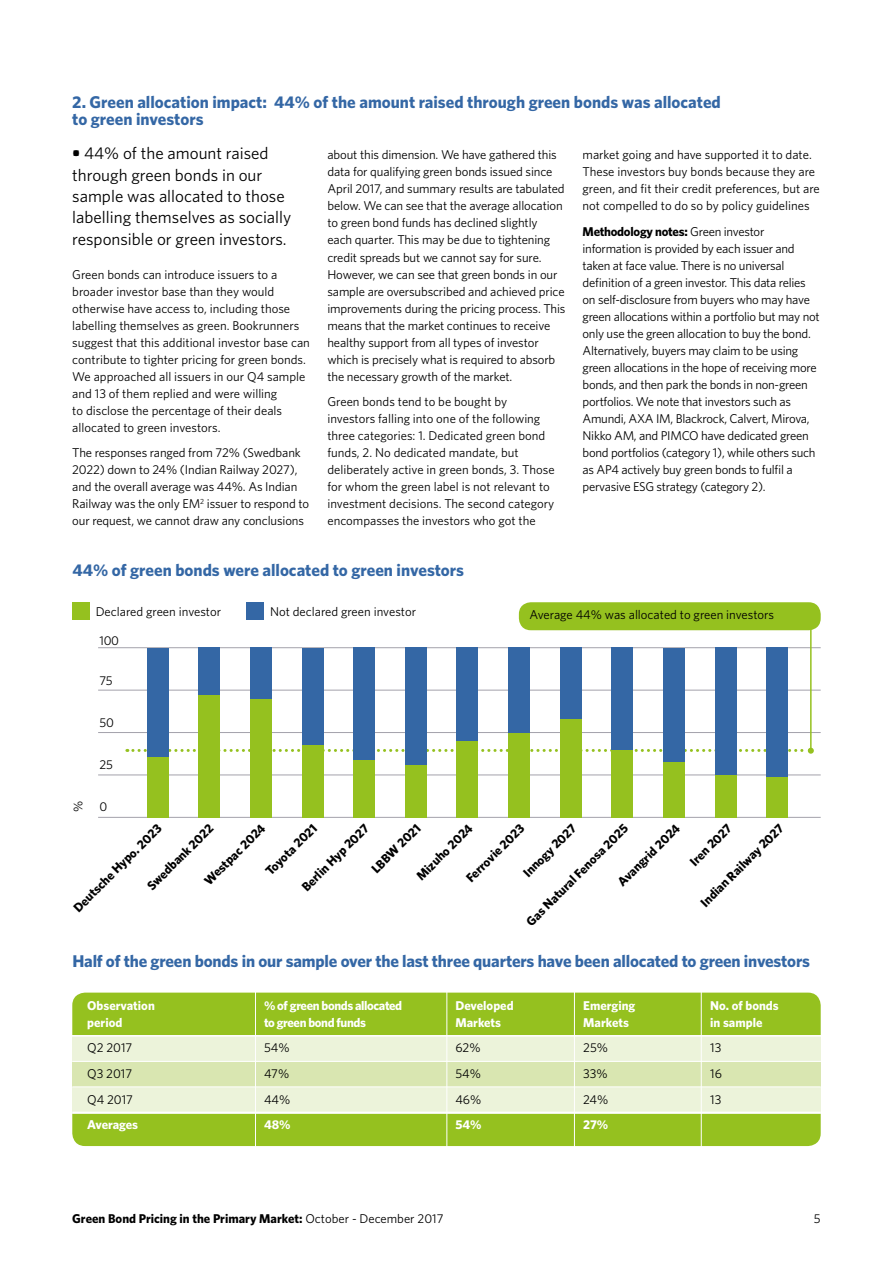
<style>
.page{position:relative;width:893px;height:1263px;background:#fff}
.page>*{position:absolute;margin:0;border:0;box-sizing:border-box;transform-origin:0 0}
.t1{font:700 16.95px/17px "Whitney";letter-spacing:-.005em;color:#3467a5}
.t2{font:16.95px/21.3px "Whitney";color:#000}
.t3{font:12.75px/17px "Whitney";letter-spacing:-.01em;color:#000}
.t4{font:700 12.75px "Whitney";color:#000}
.t5{font:700 12.75px/17px "Whitney";color:#fff}
.t6{font:700 12.75px/17px "Whitney";letter-spacing:-.03em;color:#fff}
.s1{font-weight:700}
.s2{font-weight:400}
</style>
<div class="page">
<hr style="left:98px;top:775px;width:723px;height:1px;background:#a3a2ab">
<hr style="left:98px;top:732px;width:723px;height:1px;background:#a3a2ab">
<hr style="left:98px;top:690px;width:723px;height:1px;background:#a3a2ab">
<hr style="left:98px;top:647px;width:723px;height:1px;background:#a3a2ab">
<hr style="left:98px;top:817px;width:723px;height:1px;background:#a3a2ab">
<div style="left:147px;top:756px;width:21px;height:61px;background:#95c11f"></div>
<div style="left:147px;top:648px;width:21px;height:108px;background:#3467a5"></div>
<div style="left:199px;top:695px;width:21px;height:122px;background:#95c11f"></div>
<div style="left:199px;top:647px;width:21px;height:48px;background:#3467a5"></div>
<div style="left:250px;top:698px;width:21px;height:119px;background:#95c11f"></div>
<div style="left:250px;top:647px;width:21px;height:51px;background:#3467a5"></div>
<div style="left:302px;top:744px;width:21px;height:73px;background:#95c11f"></div>
<div style="left:302px;top:648px;width:21px;height:96px;background:#3467a5"></div>
<div style="left:354px;top:760px;width:21px;height:57px;background:#95c11f"></div>
<div style="left:354px;top:647px;width:21px;height:113px;background:#3467a5"></div>
<div style="left:405px;top:765px;width:21px;height:52px;background:#95c11f"></div>
<div style="left:405px;top:647px;width:21px;height:118px;background:#3467a5"></div>
<div style="left:457px;top:741px;width:21px;height:76px;background:#95c11f"></div>
<div style="left:457px;top:648px;width:21px;height:93px;background:#3467a5"></div>
<div style="left:509px;top:732px;width:21px;height:85px;background:#95c11f"></div>
<div style="left:509px;top:648px;width:21px;height:85px;background:#3467a5"></div>
<div style="left:560px;top:719px;width:21px;height:98px;background:#95c11f"></div>
<div style="left:560px;top:647px;width:21px;height:72px;background:#3467a5"></div>
<div style="left:612px;top:749px;width:21px;height:68px;background:#95c11f"></div>
<div style="left:612px;top:648px;width:21px;height:102px;background:#3467a5"></div>
<div style="left:663px;top:744px;width:21px;height:73px;background:#95c11f"></div>
<div style="left:663px;top:647px;width:21px;height:114px;background:#3467a5"></div>
<div style="left:715px;top:766px;width:21px;height:51px;background:#95c11f"></div>
<div style="left:715px;top:647px;width:21px;height:128px;background:#3467a5"></div>
<div style="left:767px;top:766px;width:21px;height:51px;background:#95c11f"></div>
<div style="left:767px;top:648px;width:21px;height:129px;background:#3467a5"></div>
<div style="left:72px;top:602px;width:17px;height:17px;background:#95c11f"></div>
<div style="left:247px;top:602px;width:17px;height:17px;background:#3467a5"></div>
<div style="left:519px;top:602px;width:302px;height:28px;background:#95c11f;border-radius:12px"></div>
<hr style="left:810px;top:621px;width:2px;height:130px;background:#95c11f">
<svg style="left:127px;top:748px;width:687px;height:6px"></svg>
<div style="left:72px;top:992px;width:749px;height:154px;background:#95c11f;border-radius:13px"></div>
<div style="left:72px;top:1079px;width:749px;height:7px;background:#d9e6b1"></div>
<svg style="left:72px;top:1037px;width:749px;height:42px;background:#e4edc9"></svg>
<div style="left:72px;top:1087px;width:749px;height:24px;background:#ecf3da"></div>
<hr style="left:701px;top:979px;width:1px;height:175px;background:#fff">
<hr style="left:574px;top:980px;width:1px;height:175px;background:#fff">
<hr style="left:446px;top:979px;width:1px;height:175px;background:#fff">
<hr style="left:255px;top:980px;width:1px;height:175px;background:#fff">
<hr style="left:65px;top:1035px;width:762px;height:2px;background:#fff">
<hr style="left:72px;top:1111px;width:749px;height:2px;background:#fff">
<hr style="left:72px;top:1061px;width:755px;height:1px;background:#fff">
<hr style="left:72px;top:1086px;width:749px;height:1px;background:#fff">
<h1 class="t1" style="left:72px;top:94px;width:650px">2. Green allocation impact: 44% of the amount raised through green bonds was allocated to green investors</h1>
<p class="t3" style="left:327px;top:146px;width:240px">about this dimension. We have gathered this data for qualifying green bonds issued since April 2017, and summary results are tabulated below. We can see that the average allocation to green bond funds has declined slightly each quarter. This may be due to tightening credit spreads but we cannot say for sure.<br>However, we can see that green bonds in our sample are oversubscribed and achieved price improvements during the pricing process. This means that the market continues to receive healthy support from all types of investor which is precisely what is required to absorb the necessary growth of the market.</p>
<p class="t3" style="left:327px;top:393px;width:229px">Green bonds tend to be bought by investors falling into one of the following three categories: 1. Dedicated green bond funds, 2. No dedicated mandate, but deliberately active in green bonds, 3. Those for whom the green label is not relevant to investment decisions. The second category encompasses the investors who got the</p>
<h1 class="t2" style="left:72px;top:142px;width:221px"><span class="s1">•</span> 44% of the amount raised through green bonds in our sample was allocated to those labelling themselves as socially responsible or green investors.</h1>
<p class="t3" style="left:72px;top:265px;width:239px">Green bonds can introduce issuers to a broader investor base than they would otherwise have access to, including those labelling themselves as green. Bookrunners suggest that this additional investor base can contribute to tighter pricing for green bonds.<br>We approached all issuers in our Q4 sample and 13 of them replied and were willing<br>to disclose the percentage of their deals allocated to green investors.</p>
<p class="t3" style="left:72px;top:444px;width:238px">The responses ranged from 72% (Swedbank 2022) down to 24% (Indian Railway 2027), and the overall average was 44%. As Indian Railway was the only EM<sup>2</sup> issuer to respond to our request, we cannot draw any conclusions</p>
<p class="t3" style="left:583px;top:146px;width:239px">market going and have supported it to date.<br>These investors buy bonds because they are green, and fit their credit preferences, but are not compelled to do so by policy guidelines</p>
<p class="t3" style="left:583px;top:223px;width:239px"><span class="s1">Methodology notes:</span> Green investor information is provided by each issuer and taken at face value. There is no universal definition of a green investor. This data relies on self-disclosure from buyers who may have green allocations within a portfolio but may not only use the green allocation to buy the bond.<br>Alternatively, buyers may claim to be using green allocations in the hope of receiving more bonds, and then park the bonds in non-green portfolios. We note that investors such as Amundi, AXA IM, Blackrock, Calvert, Mirova, Nikko AM, and PIMCO have dedicated green bond portfolios (category 1), while others such as AP4 actively buy green bonds to fulfil a pervasive ESG strategy (category 2).</p>
<h1 class="t1" style="left:72px;top:561px;width:393px">44% of green bonds were allocated to green investors</h1>
<p class="t3" style="left:96px;top:603px;width:127px">Declared green investor</p>
<p class="t3" style="left:270px;top:603px;width:148px">Not declared green investor</p>
<p class="t3" style="left:529px;top:605px;width:246px">Average 44% was allocated to green investors</p>
<p class="t3" style="left:100px;top:631px;width:21px">100</p>
<p class="t3" style="left:100px;top:671px;width:14px">75</p>
<p class="t3" style="left:69px;top:812px;width:13px;rotate:-90deg">%</p>
<p class="t3" style="left:100px;top:713px;width:16px">50</p>
<p class="t3" style="left:100px;top:756px;width:15px">25</p>
<p class="t3" style="left:100px;top:798px;width:9px">0</p>
<p class="t4" style="left:614px;top:878px;width:83px;rotate:-45deg">Avangrid 2024</p>
<p class="t4" style="left:686px;top:858px;width:55px;rotate:-45deg">Iren 2027</p>
<p class="t4" style="left:200px;top:876px;width:82px;rotate:-45deg">Westpac 2024</p>
<p class="t4" style="left:262px;top:867px;width:68px;rotate:-45deg">Toyota 2021</p>
<p class="t4" style="left:413px;top:872px;width:75px;rotate:-45deg">Mizuho 2024</p>
<p class="t4" style="left:143px;top:882px;width:89px;rotate:-45deg">Swedbank 2022</p>
<p class="t4" style="left:70px;top:904px;width:120px;rotate:-45deg">Deutsche Hypo. 2023</p>
<p class="t4" style="left:462px;top:874px;width:78px;rotate:-45deg">Ferrovie 2023</p>
<p class="t4" style="left:697px;top:899px;width:113px;rotate:-45deg">Indian Railway 2027</p>
<p class="t4" style="left:298px;top:883px;width:90px;rotate:-45deg">Berlin Hyp 2027</p>
<p class="t4" style="left:368px;top:865px;width:65px;rotate:-45deg">LBBW 2021</p>
<p class="t4" style="left:519px;top:869px;width:71px;rotate:-45deg">Innogy 2027</p>
<p class="t4" style="left:522px;top:917px;width:139px;rotate:-45deg">Gas Natural Fenosa 2025</p>
<h1 class="t1" style="left:72px;top:953px;width:739px">Half of the green bonds in our sample over the last three quarters have been allocated to green investors</h1>
<p class="t5" style="left:87px;top:997px;width:69px">Observation period</p>
<p class="t3" style="left:87px;top:1035px;width:47px;line-height:25.5px;text-align:justify">Q2 2017<br>Q3 2017<br>Q4 2017</p>
<p class="t5" style="left:87px;top:1116px;width:53px">Averages</p>
<p class="t6" style="left:264px;top:997px;width:140px">% of green bonds allocated to green bond funds</p>
<p class="t3" style="left:264px;top:1035px;width:28px;line-height:25.5px;text-align:justify">54% 47% 44%</p>
<p class="t5" style="left:264px;top:1116px;width:28px">48%</p>
<p class="t5" style="left:455px;top:997px;width:60px">Developed<br>Markets</p>
<p class="t3" style="left:455px;top:1035px;width:28px;line-height:25.5px;text-align:justify">62% 54% 46%</p>
<p class="t5" style="left:455px;top:1116px;width:28px">54%</p>
<p class="t5" style="left:583px;top:997px;width:54px">Emerging<br>Markets</p>
<p class="t3" style="left:583px;top:1035px;width:27px;line-height:25.5px;text-align:justify">25% 33% 24%</p>
<p class="t5" style="left:583px;top:1116px;width:27px">27%</p>
<p class="t5" style="left:710px;top:997px;width:70px">No. of bonds in sample</p>
<p class="t3" style="left:710px;top:1035px;width:13px;line-height:25.5px;text-align:justify">13<br>16<br>13</p>
<p class="t4" style="left:72px;top:1209px;width:373px">Green Bond Pricing in the Primary Market: <span class="s2">October - December 2017</span></p>
<p class="t3" style="left:814px;top:1209px;width:8px">5</p>
</div>
